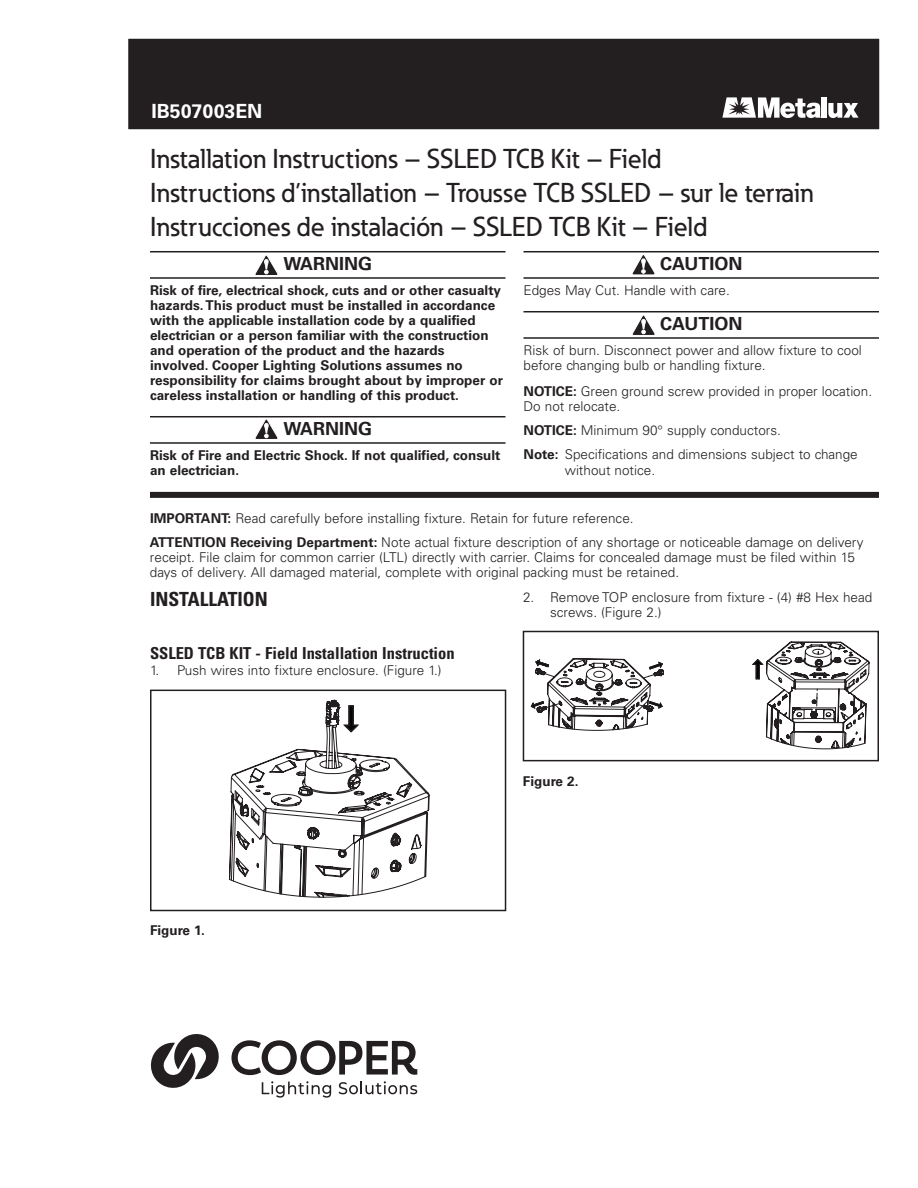
<style>
.page{position:relative;width:918px;height:1188px;background:#fff}
.page>*{position:absolute;margin:0;border:0;box-sizing:border-box;transform-origin:0 0}
._00_Manual_Title_EN{font:500 27px "Eaton";color:#231f20}
._01_Head1{font:700 condensed 19.5px "Univers LT Std";color:#231f20}
.t1{font:700 19.5px "Univers LT Std";color:#fff}
._08_Alert_Head{font:700 18px "Univers LT Std";color:#231f20}
._01_Head2{font:700 condensed 16.5px "Univers LT Std";color:#231f20}
._02_Body{font:300 13.5px/15px "Univers LT Std";color:#231f20}
._08_Warning_Voltage{font:700 13.5px/15px "Univers LT Std";color:#231f20}
._08_Warning_Voltage-2{font:300 13.5px/15px "Univers LT Std";color:#231f20}
._06_Figure{font:700 13.5px "Univers LT Std";color:#231f20}
.s1{font-weight:700}
</style>
<div class="page">
<div style="left:129px;top:39px;width:750px;height:90px;background:#231f20"></div>
<div style="left:150px;top:492px;width:729px;height:6px;background:#231f20"></div>
<hr style="left:150px;top:251px;width:356px;height:1px;background:#231f20">
<hr style="left:150px;top:277px;width:356px;height:2px;background:#231f20">
<hr style="left:150px;top:416px;width:356px;height:1px;background:#231f20">
<hr style="left:150px;top:442px;width:356px;height:2px;background:#231f20">
<hr style="left:524px;top:251px;width:355px;height:1px;background:#231f20">
<hr style="left:524px;top:277px;width:355px;height:2px;background:#231f20">
<hr style="left:524px;top:311px;width:355px;height:1px;background:#231f20">
<hr style="left:524px;top:337px;width:355px;height:2px;background:#231f20">
<svg style="left:255px;top:255px;width:23px;height:20px"></svg>
<svg style="left:632px;top:315px;width:23px;height:21px"></svg>
<svg style="left:632px;top:255px;width:23px;height:20px"></svg>
<svg style="left:255px;top:419px;width:23px;height:21px"></svg>
<svg style="left:530px;top:642px;width:339px;height:107px"></svg>
<div style="left:523px;top:631px;width:356px;height:130px;border:2px solid #231f20"></div>
<svg style="left:229px;top:700px;width:201px;height:198px"></svg>
<div style="left:150px;top:690px;width:356px;height:221px;border:2px solid #231f20"></div>
<svg style="left:722px;top:97px;width:99px;height:21px"></svg>
<div style="left:822px;top:97px;width:5px;height:21px;background:#fff"></div>
<svg style="left:828px;top:103px;width:31px;height:15px"></svg>
<svg style="left:150px;top:1034px;width:69px;height:54px"></svg>
<svg style="left:262px;top:1081px;width:69px;height:17px"></svg>
<svg style="left:339px;top:1081px;width:78px;height:13px"></svg>
<svg style="left:231px;top:1040px;width:186px;height:35px"></svg>
<h2 class="t1" style="left:152px;top:100px;width:112px">IB507003EN</h2>
<p class="_00_Manual_Title_EN" style="left:150px;top:143px;width:513px">Installation Instructions – SSLED TCB Kit – Field</p>
<p class="_00_Manual_Title_EN" style="left:150px;top:176px;width:665px">Instructions d’installation – Trousse TCB SSLED – sur le terrain</p>
<p class="_00_Manual_Title_EN" style="left:150px;top:210px;width:559px">Instrucciones de instalación – SSLED TCB Kit – Field</p>
<p class="_08_Alert_Head" style="left:283px;top:254px;width:90px">WARNING</p>
<p class="_08_Warning_Voltage" style="left:150px;top:283px;width:354px">Risk of fire, electrical shock, cuts and or other casualty hazards. This product must be installed in accordance with the applicable installation code by a qualified electrician or a person familiar with the construction and operation of the product and the hazards involved. Cooper Lighting Solutions assumes no responsibility for claims brought about by improper or careless installation or handling of this product.</p>
<p class="_08_Alert_Head" style="left:283px;top:419px;width:90px">WARNING</p>
<p class="_08_Warning_Voltage" style="left:150px;top:448px;width:352px">Risk of Fire and Electric Shock. If not qualified, consult an electrician.</p>
<p class="_08_Alert_Head" style="left:660px;top:254px;width:84px">CAUTION</p>
<p class="_08_Warning_Voltage-2" style="left:524px;top:283px;width:208px">Edges May Cut. Handle with care.</p>
<p class="_08_Alert_Head" style="left:660px;top:314px;width:84px">CAUTION</p>
<p class="_08_Warning_Voltage-2" style="left:524px;top:343px;width:340px">Risk of burn. Disconnect power and allow fixture to cool before changing bulb or handling fixture.</p>
<p class="_02_Body" style="left:524px;top:383px;width:350px"><span class="s1">NOTICE:</span> Green ground screw provided in proper location.<br>Do not relocate.</p>
<p class="_02_Body" style="left:524px;top:422px;width:259px"><span class="s1">NOTICE:</span> Minimum 90° supply conductors.</p>
<p class="_08_Warning_Voltage" style="left:524px;top:447px;width:17px">NNote:</p>
<p class="_02_Body" style="left:565px;top:447px;width:295px;line-height:15.8px">Specifications and dimensions subject to change without notice.</p>
<p class="_02_Body" style="left:150px;top:510px;width:485px"><span class="s1">IMPORTANT:</span> Read carefully before installing fixture. Retain for future reference.</p>
<p class="_02_Body" style="left:150px;top:534px;width:715px"><span class="s1">ATTENTION Receiving Department:</span> Note actual fixture description of any shortage or noticeable damage on delivery receipt. File claim for common carrier (LTL) directly with carrier. Claims for concealed damage must be filed within 15 days of delivery. All damaged material, complete with original packing must be retained.</p>
<p class="_01_Head1" style="left:150px;top:587px;width:119px">INSTALLATION</p>
<p class="_02_Body" style="left:550px;top:589px;width:324px;text-indent:-27px">2. Remove TOP enclosure from fixture - (4) #8 Hex head screws. (Figure 2.)</p>
<p class="_01_Head2" style="left:150px;top:643px;width:306px">SSLED TCB KIT - Field Installation Instruction</p>
<p class="_02_Body" style="left:150px;top:663px;width:293px">1. Push wires into fixture enclosure. (Figure 1.)</p>
<p class="_06_Figure" style="left:150px;top:922px;width:56px">Figure 1.</p>
<p class="_06_Figure" style="left:523px;top:773px;width:57px">Figure 2.</p>
</div>
